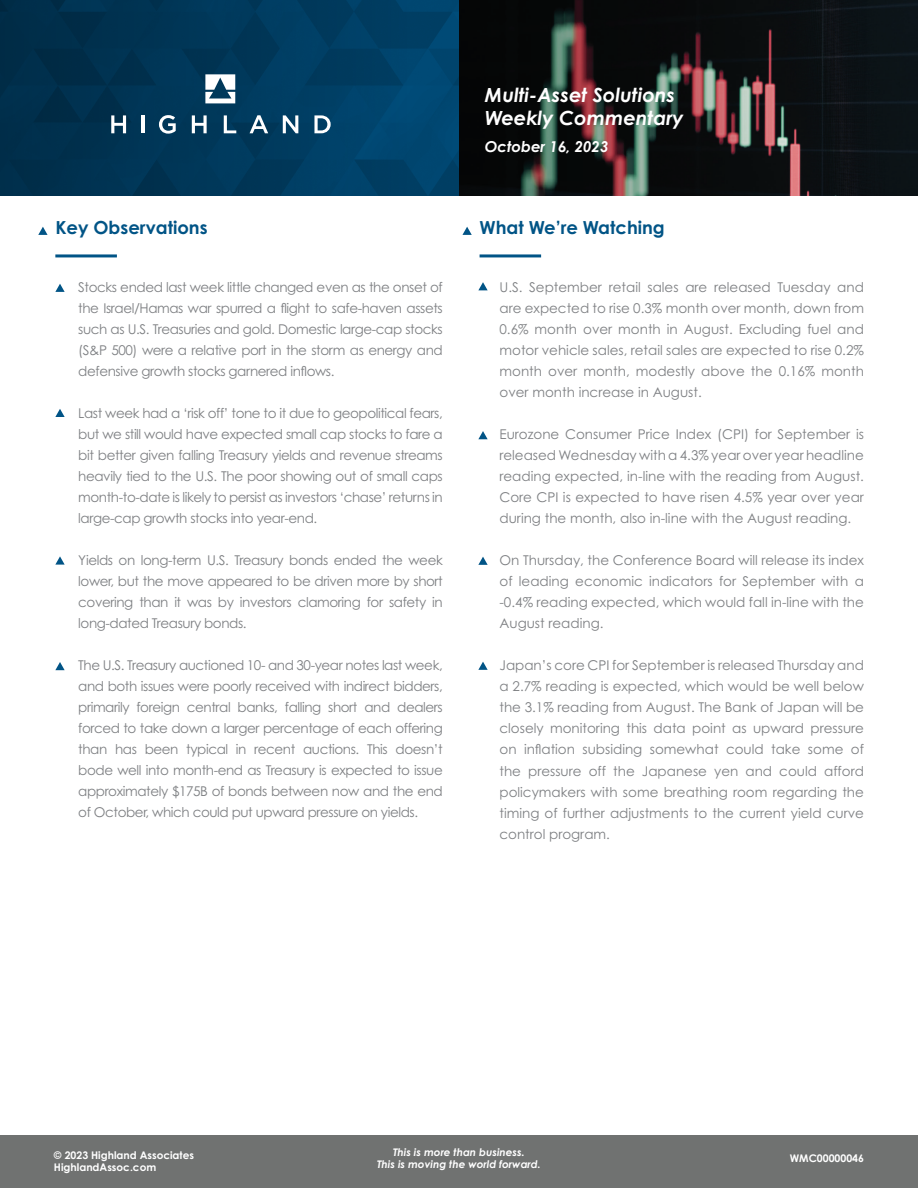
<style>
.page{position:relative;width:918px;height:1188px;background:#fff}
.page>*{position:absolute;margin:0;border:0;box-sizing:border-box;transform-origin:0 0}
.t1{font:italic 700 19.5px/23.4px "Century Gothic Std";color:#fff}
.t2{font:700 18px "Century Gothic Std";color:#015486}
.t3{font:italic 700 15px "Century Gothic Std";color:#fff}
.t4{font:13.5px/21px "Century Gothic Std";letter-spacing:-.005em;color:#7e8083;text-align:justify}
.t5{font:italic 700 10.5px/12.6px "Century Gothic Std";color:#fff;text-align:center}
.t6{font:700 10.5px "Century Gothic Std";color:#fff}
.t7{font:700 10.5px "Century Gothic";color:#fff}
</style>
<div class="page">
<img style="left:443px;top:0;width:16px;height:195px">
<div style="left:0;top:0;width:443px;height:195px;background:linear-gradient(to right,#002b46,#00456f)"></div>
<svg style="left:459px;top:0;width:443px;height:195px;background:#1d1c1c"></svg>
<svg style="left:205px;top:74px;width:30px;height:29px"></svg>
<svg style="left:111px;top:115px;width:15px;height:18px"></svg>
<hr style="left:142px;top:115px;width:3px;height:18px;background:#fff">
<svg style="left:159px;top:115px;width:17px;height:19px"></svg>
<svg style="left:192px;top:115px;width:15px;height:18px"></svg>
<svg style="left:224px;top:115px;width:12px;height:18px"></svg>
<svg style="left:250px;top:115px;width:18px;height:18px"></svg>
<svg style="left:283px;top:115px;width:15px;height:18px"></svg>
<svg style="left:314px;top:115px;width:17px;height:18px"></svg>
<div style="left:0;top:1135px;width:918px;height:53px;background:#707271"></div>
<svg style="left:38px;top:227px;width:10px;height:8px"></svg>
<svg style="left:462px;top:227px;width:10px;height:8px"></svg>
<hr style="left:55px;top:254px;width:62px;height:3px;background:#015486">
<hr style="left:480px;top:254px;width:61px;height:3px;background:#015486">
<svg style="left:55px;top:284px;width:10px;height:8px"></svg>
<svg style="left:55px;top:409px;width:10px;height:8px"></svg>
<svg style="left:478px;top:282px;width:10px;height:8px"></svg>
<svg style="left:478px;top:431px;width:10px;height:8px"></svg>
<svg style="left:55px;top:556px;width:10px;height:9px"></svg>
<svg style="left:55px;top:662px;width:10px;height:8px"></svg>
<svg style="left:478px;top:557px;width:10px;height:8px"></svg>
<svg style="left:478px;top:662px;width:10px;height:8px"></svg>
<h1 class="t1" style="left:485px;top:83px;width:201px">Multi-Asset Solutions<br>Weekly Commentary</h1>
<p class="t3" style="left:485px;top:137px;width:125px">October 16, 2023</p>
<h2 class="t2" style="left:55px;top:216px;width:154px">Key Observations</h2>
<h2 class="t2" style="left:480px;top:216px;width:187px">What We’re Watching</h2>
<p class="t4" style="left:78px;top:277px;width:366px">Stocks ended last week little changed even as the onset of the Israel/Hamas war spurred a flight to safe-haven assets such as U.S. Treasuries and gold. Domestic large-cap stocks (S&amp;P 500) were a relative port in the storm as energy and defensive growth stocks garnered inflows.</p>
<p class="t4" style="left:78px;top:403px;width:366px">Last week had a ‘risk off’ tone to it due to geopolitical fears, but we still would have expected small cap stocks to fare a bit better given falling Treasury yields and revenue streams heavily tied to the U.S. The poor showing out of small caps month-to-date is likely to persist as investors ‘chase’ returns in large-cap growth stocks into year-end.</p>
<p class="t4" style="left:78px;top:550px;width:366px">Yields on long-term U.S. Treasury bonds ended the week lower, but the move appeared to be driven more by short covering than it was by investors clamoring for safety in long-dated Treasury bonds.</p>
<p class="t4" style="left:78px;top:655px;width:366px">The U.S. Treasury auctioned 10- and 30-year notes last week, and both issues were poorly received with indirect bidders, primarily foreign central banks, falling short and dealers forced to take down a larger percentage of each offering than has been typical in recent auctions. This doesn’t bode well into month-end as Treasury is expected to issue approximately $175B of bonds between now and the end of October, which could put upward pressure on yields.</p>
<p class="t4" style="left:500px;top:277px;width:366px">U.S. September retail sales are released Tuesday and are expected to rise 0.3% month over month, down from 0.6% month over month in August. Excluding fuel and motor vehicle sales, retail sales are expected to rise 0.2% month over month, modestly above the 0.16% month over month increase in August.</p>
<p class="t4" style="left:500px;top:424px;width:366px">Eurozone Consumer Price Index (CPI) for September is released Wednesday with a 4.3% year over year headline reading expected, in-line with the reading from August.<br>Core CPI is expected to have risen 4.5% year over year during the month, also in-line with the August reading.</p>
<p class="t4" style="left:500px;top:550px;width:366px">On Thursday, the Conference Board will release its index of leading economic indicators for September with a -0.4% reading expected, which would fall in-line with the August reading.</p>
<p class="t4" style="left:500px;top:655px;width:366px">Japan’s core CPI for September is released Thursday and a 2.7% reading is expected, which would be well below the 3.1% reading from August. The Bank of Japan will be closely monitoring this data point as upward pressure on inflation subsiding somewhat could take some of the pressure off the Japanese yen and could afford policymakers with some breathing room regarding the timing of further adjustments to the current yield curve control program.</p>
<p class="t5" style="left:377px;top:1146px;width:165px">This is more than business.<br>This is moving the world forward.</p>
<p class="t6" style="left:54px;top:1148px;width:142px">© 2023 Highland Associates</p>
<p class="t7" style="left:790px;top:1150px;width:76px">WMC00000046</p>
<p class="t6" style="left:54px;top:1161px;width:104px">HighlandAssoc.com</p>
</div>
